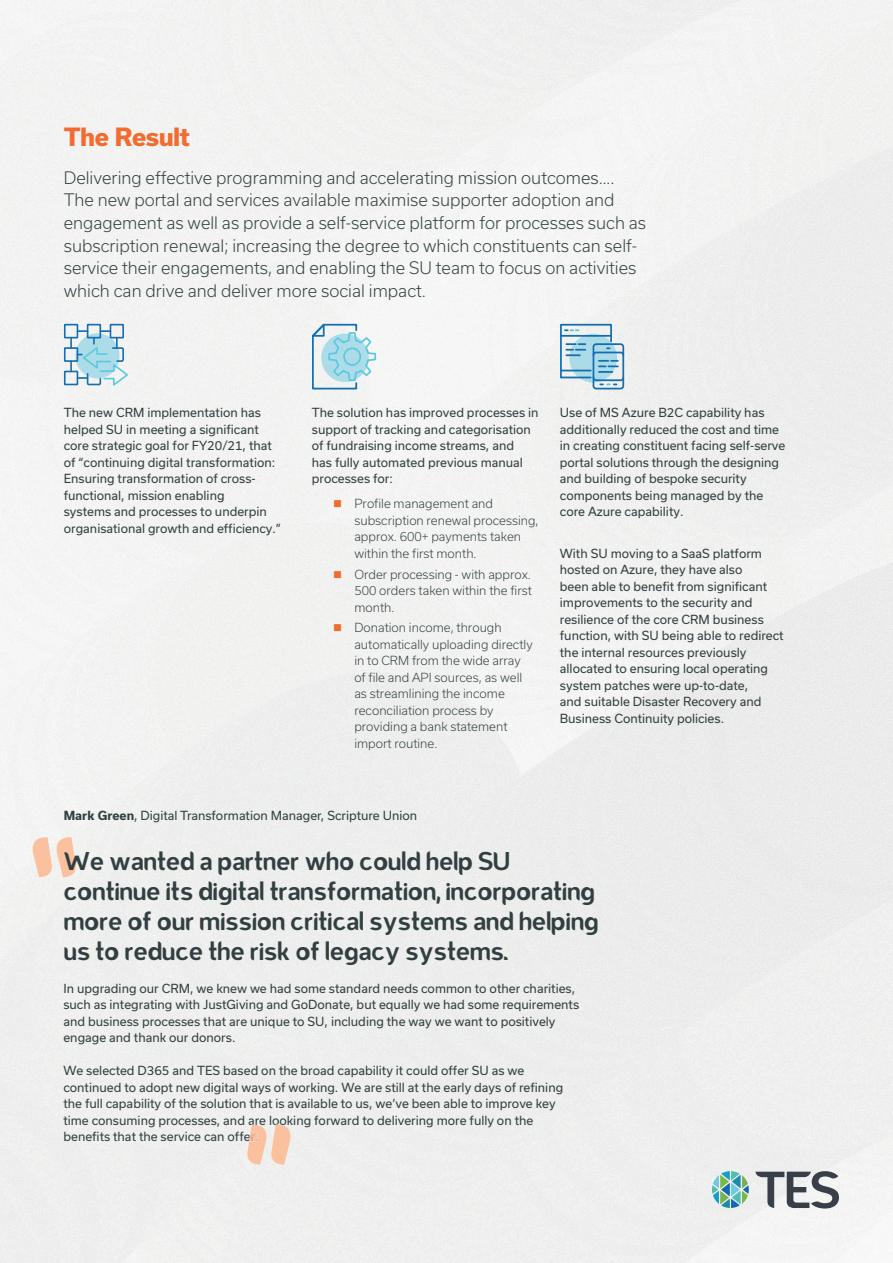
<style>
.page{position:relative;width:893px;height:1263px;background:#fff}
.page>*{position:absolute;margin:0;border:0;box-sizing:border-box;transform-origin:0 0}
.t1{font:800 24px "Usual";letter-spacing:-.02em;color:#f26c31}
.t2{font:22.5px/30px "TES System";letter-spacing:-.02em;color:#323f40}
.t3{font:300 16.5px/22.5px "Usual";color:#323f40}
.t4{font:12px/16.5px "Usual";color:#323f40}
.t5{font:300 12px/16.5px "Usual";color:#323f40}
.s1{color:#f26c31}
.s2{font-weight:700}
</style>
<div class="page">
<img style="left:78px;top:333px;width:42px;height:5px">
<div style="left:64px;top:324px;width:14px;height:14px;border:2px solid #146eb2"></div>
<div style="left:64px;top:371px;width:14px;height:14px;border:2px solid #146eb2"></div>
<div style="left:64px;top:347px;width:14px;height:15px;border:2px solid #146eb2"></div>
<div style="left:87px;top:324px;width:14px;height:14px;border:2px solid #146eb2"></div>
<div style="left:110px;top:324px;width:14px;height:14px;border:2px solid #146eb2"></div>
<svg style="left:77px;top:330px;width:11px;height:2px"></svg>
<svg style="left:100px;top:330px;width:10px;height:2px"></svg>
<svg style="left:70px;top:338px;width:58px;height:48px"></svg>
<div style="left:593px;top:343px;width:31px;height:46px;border:2px solid #146eb2;border-radius:3px"></div>
<svg style="left:560px;top:324px;width:64px;height:61px"></svg>
<svg style="left:312px;top:324px;width:64px;height:66px"></svg>
<img style="left:31px;top:837px;width:22px;height:40px">
<img style="left:55px;top:837px;width:22px;height:40px">
<img style="left:270px;top:1127px;width:21px;height:38px">
<svg style="left:275px;top:1125px;width:11px;height:2px"></svg>
<img style="left:246px;top:1127px;width:22px;height:38px">
<svg style="left:249px;top:1125px;width:13px;height:16px"></svg>
<svg style="left:755px;top:1171px;width:84px;height:37px"></svg>
<svg style="left:712px;top:1171px;width:37px;height:37px"></svg>
<h1 class="t1" style="left:64px;top:123px;width:128px">The Result</h1>
<p class="t3" style="left:64px;top:167px;width:584px">Delivering effective programming and accelerating mission outcomes….<br>The new portal and services available maximise supporter adoption and engagement as well as provide a self-service platform for processes such as subscription renewal; increasing the degree to which constituents can self&shy;service their engagements, and enabling the SU team to focus on activities which can drive and deliver more social impact.</p>
<p class="t4" style="left:64px;top:405px;width:219px">The new CRM implementation has helped SU in meeting a significant core strategic goal for FY20/21, that of “continuing digital transformation:<br>Ensuring transformation of cross&shy;functional, mission enabling<br>systems and processes to underpin organisational growth and efficiency.”</p>
<p class="t4" style="left:560px;top:405px;width:227px">Use of MS Azure B2C capability has additionally reduced the cost and time in creating constituent facing self-serve portal solutions through the designing and building of bespoke security components being managed by the core Azure capability.</p>
<p class="t4" style="left:560px;top:545px;width:225px">With SU moving to a SaaS platform hosted on Azure, they have also<br>been able to benefit from significant improvements to the security and resilience of the core CRM business function, with SU being able to redirect the internal resources previously allocated to ensuring local operating system patches were up-to-date,<br>and suitable Disaster Recovery and Business Continuity policies.</p>
<p class="t4" style="left:312px;top:405px;width:228px">The solution has improved processes in support of tracking and categorisation of fundraising income streams, and<br>has fully automated previous manual processes for:</p>
<p class="t5" style="left:354px;top:496px;width:186px;text-indent:-21px"><span class="s1">■</span> Profile management and subscription renewal processing, approx. 600+ payments taken within the first month.</p>
<p class="t5" style="left:354px;top:566px;width:179px;text-align:justify;text-indent:-21px"><span class="s1">■</span> Order processing - with approx.<br>500 orders taken within the first month.</p>
<p class="t5" style="left:354px;top:620px;width:180px;text-indent:-21px"><span class="s1">■</span> Donation income, through automatically uploading directly in to CRM from the wide array of file and API sources, as well as streamlining the income reconciliation process by providing a bank statement import routine.</p>
<p class="t4" style="left:64px;top:807px;width:355px"><span class="s2">Mark Green</span>, Digital Transformation Manager, Scripture Union</p>
<h2 class="t2" style="left:63px;top:847px;width:537px">We wanted a partner who could help SU continue its digital transformation, incorporating more of our mission critical systems and helping us to reduce the risk of legacy systems.</h2>
<p class="t4" style="left:63px;top:980px;width:517px">In upgrading our CRM, we knew we had some standard needs common to other charities, such as integrating with JustGiving and GoDonate, but equally we had some requirements and business processes that are unique to SU, including the way we want to positively engage and thank our donors.</p>
<p class="t4" style="left:63px;top:1062px;width:501px">We selected D365 and TES based on the broad capability it could offer SU as we continued to adopt new digital ways of working. We are still at the early days of refining the full capability of the solution that is available to us, we’ve been able to improve key time consuming processes, and are looking forward to delivering more fully on the benefits that the service can offer.</p>
</div>
